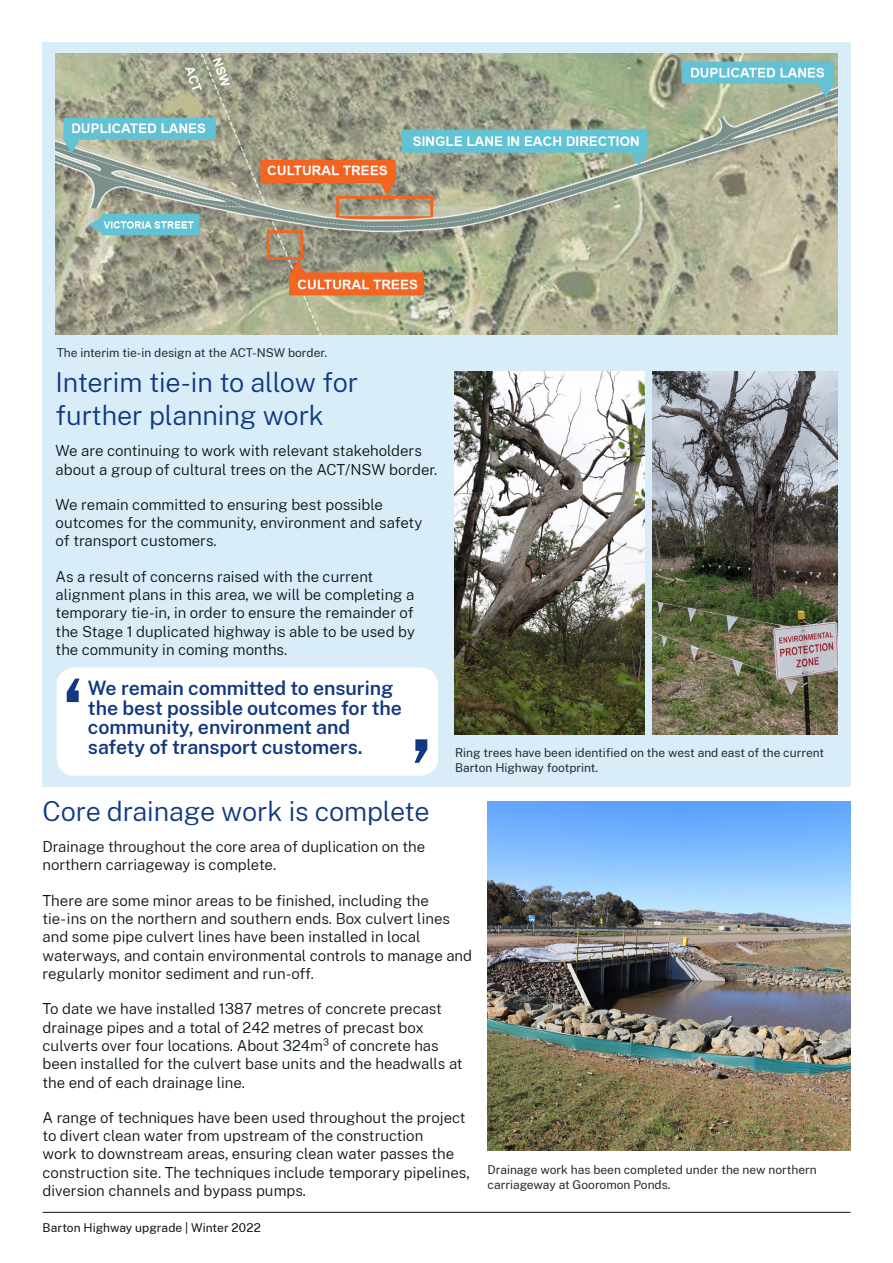
<style>
.page{position:relative;width:893px;height:1263px;background:#fff}
.page>*{position:absolute;margin:0;border:0;box-sizing:border-box;transform-origin:0 0}
.Intro_Copy{font:600 90px "Public Sans NSW";color:#113880}
.Heading_2__H2{font:300 27px/33px "Public Sans NSW";letter-spacing:-.005em;color:#113880}
.Heading_2__H2-2{font:600 19.5px/19.8px "Public Sans NSW";letter-spacing:-.005em;color:#113880}
.Body{font:300 15px/18.3px "Public Sans NSW";color:#0b1614}
.t1{font:12px/15px "Public Sans NSW";color:#232d2c}
.t2{font:12px "Public Sans NSW";letter-spacing:.005em;color:#0b1614}
</style>
<div class="page">
<div style="left:42px;top:43px;width:808px;height:744px;background:#d9edf9"></div>
<img style="left:488px;top:801px;width:362px;height:349px">
<img style="left:56px;top:53px;width:781px;height:282px">
<img style="left:653px;top:371px;width:184px;height:364px">
<img style="left:454px;top:371px;width:190px;height:364px">
<div style="left:57px;top:668px;width:381px;height:108px;background:#fff;border-radius:18px"></div>
<hr style="left:43px;top:1212px;width:807px;height:1px;background:#0b1614">
<p class="t1" style="left:57px;top:344px;width:272px">The interim tie-in design at the ACT-NSW border.</p>
<h2 class="Heading_2__H2" style="left:56px;top:364px;width:304px">Interim tie-in to allow for further planning work</h2>
<p class="Body" style="left:56px;top:441px;width:383px">We are continuing to work with relevant stakeholders about a group of cultural trees on the ACT/NSW border.</p>
<p class="Body" style="left:56px;top:494px;width:368px">We remain committed to ensuring best possible outcomes for the community, environment and safety of transport customers.</p>
<p class="Body" style="left:56px;top:566px;width:361px">As a result of concerns raised with the current alignment plans in this area, we will be completing a temporary tie-in, in order to ensure the remainder of the Stage 1 duplicated highway is able to be used by the community in coming months.</p>
<h2 class="Heading_2__H2-2" style="left:88px;top:676px;width:316px">We remain committed to ensuring the best possible outcomes for the community, environment and</h2>
<p class="Intro_Copy" style="left:63px;top:646px;width:24px">‘</p>
<p class="Intro_Copy" style="left:410px;top:704px;width:24px">’</p>
<h2 class="Heading_2__H2-2" style="left:88px;top:736px;width:276px">safety of transport customers.</h2>
<p class="t1" style="left:455px;top:744px;width:371px">Ring trees have been identified on the west and east of the current<br>Barton Highway footprint.</p>
<h2 class="Heading_2__H2" style="left:43px;top:793px;width:389px">Core drainage work is complete</h2>
<p class="Body" style="left:43px;top:837px;width:384px">Drainage throughout the core area of duplication on the northern carriageway is complete.</p>
<p class="Body" style="left:43px;top:890px;width:431px">There are some minor areas to be finished, including the tie-ins on the northern and southern ends. Box culvert lines and some pipe culvert lines have been installed in local waterways, and contain environmental controls to manage and regularly monitor sediment and run-off.</p>
<p class="Body" style="left:43px;top:999px;width:422px">To date we have installed 1387 metres of concrete precast drainage pipes and a total of 242 metres of precast box culverts over four locations. About 324m³ of concrete has been installed for the culvert base units and the headwalls at the end of each drainage line.</p>
<p class="Body" style="left:43px;top:1107px;width:429px">A range of techniques have been used throughout the project to divert clean water from upstream of the construction<br>work to downstream areas, ensuring clean water passes the construction site. The techniques include temporary pipelines, diversion channels and bypass pumps.</p>
<p class="t2" style="left:43px;top:1219px;width:220px">Barton Highway upgrade | Winter 2022</p>
<p class="t1" style="left:488px;top:1161px;width:331px">Drainage work has been completed under the new northern carriageway at Gooromon Ponds.</p>
</div>
